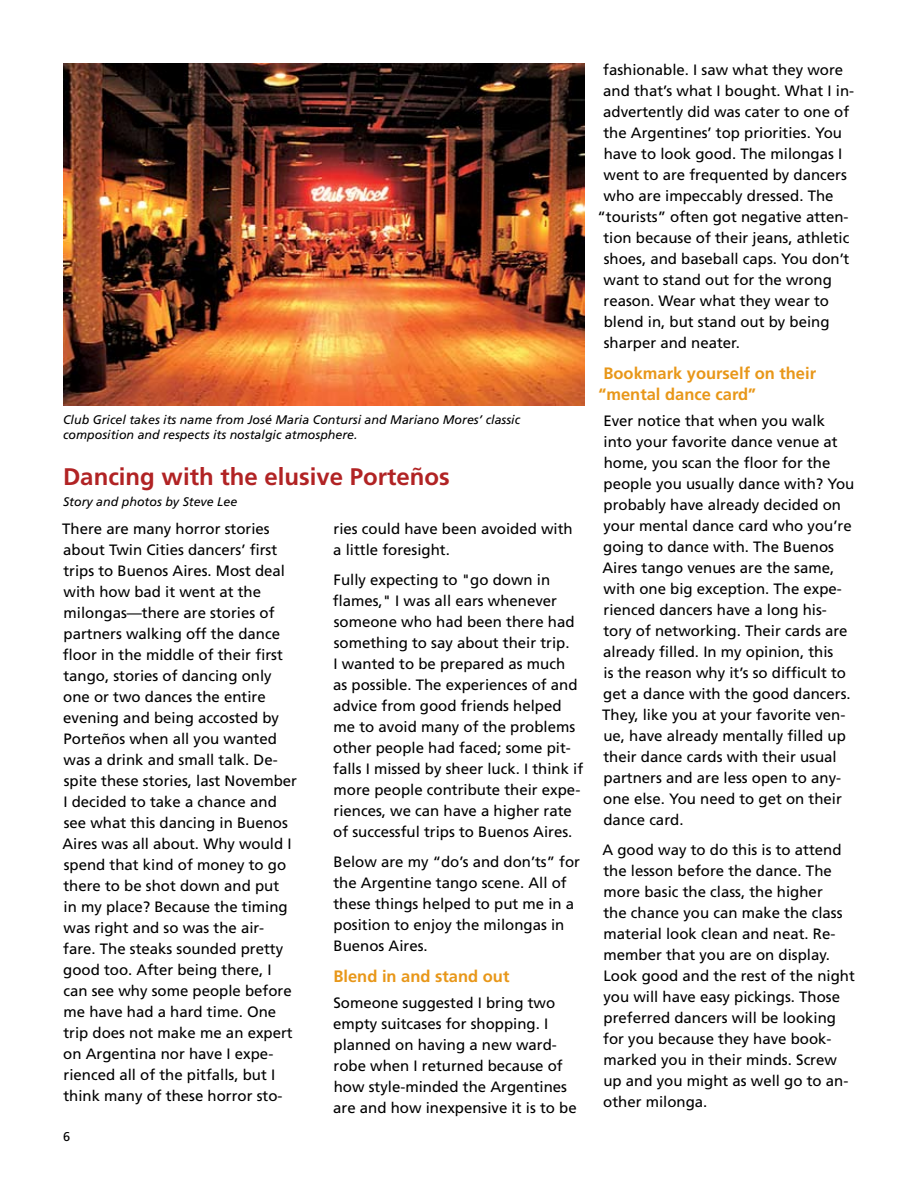
<style>
.page{position:relative;width:918px;height:1188px;background:#fff}
.page>*{position:absolute;margin:0;border:0;box-sizing:border-box;transform-origin:0 0}
.t1{font:700 24px "Frutiger";color:#b12324}
.t2{font:700 16.5px/21px "Frutiger";color:#e89719}
.t3{font:15px/21px "Frutiger";color:#000}
.t4{font:italic 12.45px/15.5px "Frutiger";color:#000}
</style>
<div class="page">
<img style="left:63px;top:63px;width:522px;height:342px">
<p class="t4" style="left:63px;top:412px;width:459px">Club Gricel takes its name from José Maria Contursi and Mariano Mores’ classic composition and respects its nostalgic atmosphere.</p>
<h1 class="t1" style="left:63px;top:462px;width:388px">Dancing with the elusive Porteños</h1>
<p class="t4" style="left:63px;top:494px;width:176px">Story and photos by Steve Lee</p>
<p class="t3" style="left:62px;top:518px;width:236px">There are many horror stories about Twin Cities dancers’ first trips to Buenos Aires. Most deal with how bad it went at the milongas—there are stories of partners walking off the dance floor in the middle of their first tango, stories of dancing only one or two dances the entire evening and being accosted by<br>Porteños when all you wanted was a drink and small talk. De&shy;spite these stories, last November<br>I decided to take a chance and see what this dancing in Buenos<br>Aires was all about. Why would I spend that kind of money to go there to be shot down and put<br>in my place? Because the timing was right and so was the air&shy;fare. The steaks sounded pretty good too. After being there, I can see why some people before me have had a hard time. One trip does not make me an expert on Argentina nor have I expe&shy;rienced all of the pitfalls, but I think many of these horror sto-</p>
<p class="t3" style="left:333px;top:518px;width:241px">ries could have been avoided with a little foresight.</p>
<p class="t3" style="left:333px;top:569px;width:252px">Fully expecting to "go down in flames," I was all ears whenever someone who had been there had something to say about their trip.<br>I wanted to be prepared as much<br>as possible. The experiences of and advice from good friends helped me to avoid many of the problems other people had faced; some pit&shy;falls I missed by sheer luck. I think if more people contribute their expe&shy;riences, we can have a higher rate of successful trips to Buenos Aires.</p>
<p class="t3" style="left:333px;top:851px;width:248px">Below are my “do’s and don’ts” for the Argentine tango scene. All of these things helped to put me in a position to enjoy the milongas in<br>Buenos Aires.</p>
<p class="t2" style="left:333px;top:966px;width:178px">Blend in and stand out</p>
<p class="t3" style="left:333px;top:992px;width:245px">Someone suggested I bring two empty suitcases for shopping. I planned on having a new ward&shy;robe when I returned because of how style-minded the Argentines are and how inexpensive it is to be</p>
<p class="t3" style="left:603px;top:59px;width:242px">fashionable. I saw what they wore</p>
<p class="t3" style="left:603px;top:80px;width:252px">and that’s what I bought. What I in-</p>
<p class="t3" style="left:603px;top:101px;width:247px">advertently did was cater to one of</p>
<p class="t3" style="left:603px;top:122px;width:240px">the Argentines’ top priorities. You</p>
<p class="t3" style="left:604px;top:143px;width:240px">have to look good. The milongas I</p>
<p class="t3" style="left:604px;top:164px;width:245px">went to are frequented by dancers</p>
<p class="t3" style="left:604px;top:185px;width:232px">who are impeccably dressed. The</p>
<p class="t3" style="left:598px;top:206px;width:252px">“tourists” often got negative atten-</p>
<p class="t3" style="left:603px;top:227px;width:247px">tion because of their jeans, athletic</p>
<p class="t3" style="left:604px;top:248px;width:247px">shoes, and baseball caps. You don’t</p>
<p class="t3" style="left:604px;top:269px;width:230px">want to stand out for the wrong</p>
<p class="t3" style="left:604px;top:290px;width:227px">reason. Wear what they wear to</p>
<p class="t3" style="left:604px;top:311px;width:227px">blend in, but stand out by being</p>
<p class="t3" style="left:604px;top:332px;width:138px">sharper and neater.</p>
<p class="t2" style="left:599px;top:363px;width:219px">Bookmark yourself on their “mental dance card”</p>
<p class="t3" style="left:602px;top:410px;width:254px">Ever notice that when you walk into your favorite dance venue at home, you scan the floor for the people you usually dance with? You probably have already decided on your mental dance card who you’re going to dance with. The Buenos<br>Aires tango venues are the same, with one big exception. The expe&shy;rienced dancers have a long his&shy;tory of networking. Their cards are already filled. In my opinion, this<br>is the reason why it’s so difficult to get a dance with the good dancers.<br>They, like you at your favorite ven&shy;ue, have already mentally filled up their dance cards with their usual partners and are less open to any&shy;one else. You need to get on their dance card.</p>
<p class="t3" style="left:602px;top:839px;width:254px">A good way to do this is to attend the lesson before the dance. The more basic the class, the higher<br>the chance you can make the class material look clean and neat. Re&shy;member that you are on display.<br>Look good and the rest of the night you will have easy pickings. Those preferred dancers will be looking for you because they have book&shy;marked you in their minds. Screw up and you might as well go to an&shy;other milonga.</p>
</div>
